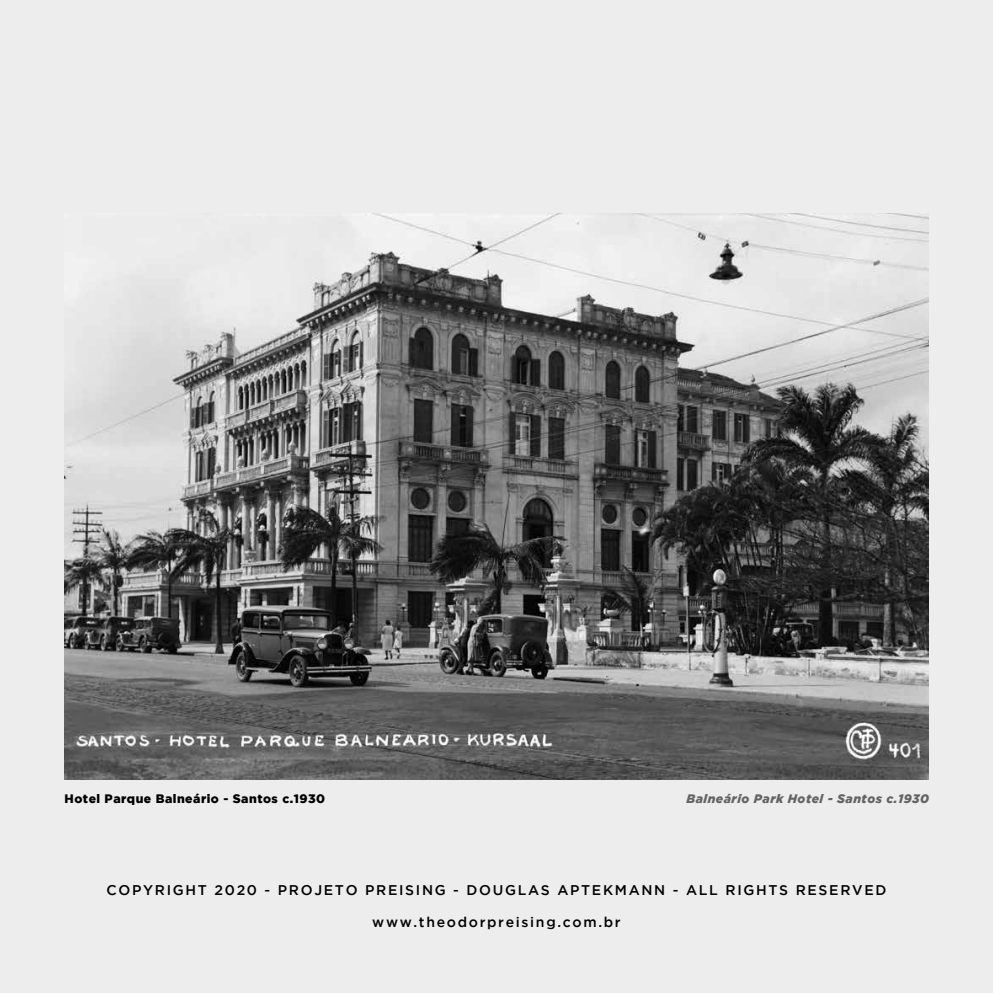
<style>
.page{position:relative;width:993px;height:993px;background:#fff}
.page>*{position:absolute;margin:0;border:0;box-sizing:border-box;transform-origin:0 0}
.t1{font:500 14px "Gotham";letter-spacing:.12em;color:#000}
.t2{font:900 12.25px "Gotham";letter-spacing:.04em;color:#000}
.t3{font:italic 900 12.25px "Gotham";letter-spacing:.04em;color:#646363}
</style>
<div class="page">
<div style="left:0;top:0;width:992px;height:992px;background:#ededed"></div>
<img style="left:64px;top:213px;width:864px;height:566px">
<p class="t2" style="left:64px;top:791px;width:262px">Hotel Parque Balneário - Santos c.1930</p>
<p class="t3" style="left:686px;top:791px;width:244px">Balneário Park Hotel - Santos c.1930</p>
<p class="t1" style="left:107px;top:882px;width:781px">COPYRIGHT 2020 - PROJETO PREISING - DOUGLAS APTEKMANN - ALL RIGHTS RESERVED</p>
<p class="t1" style="left:372px;top:914px;width:250px">www.theodorpreising.com.br</p>
</div>
